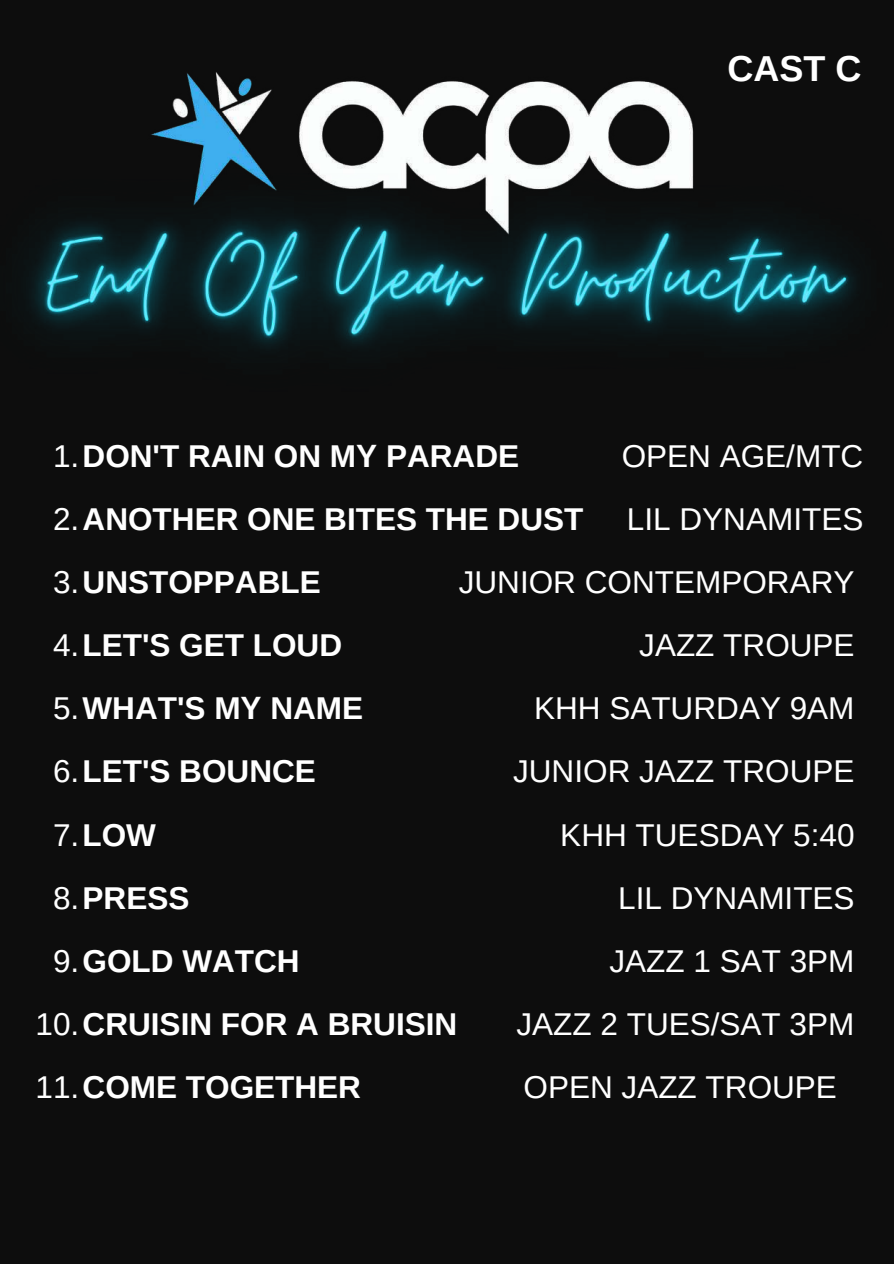
<style>
.page{position:relative;width:894px;height:1264px;background:#fff}
.page>*{position:absolute;margin:0;border:0;box-sizing:border-box;transform-origin:0 0}
.t1{font:700 36px "Arimo";color:#fff}
.t2{font:700 31.5px "Arimo";color:#fff}
.t3{font:31.5px "Arimo";color:#fff}
.s1{font-weight:400}
</style>
<div class="page">
<div style="left:0;top:0;width:893px;height:1263px;background:#0d0d0d"></div>
<img style="left:29px;top:81px;width:827px;height:268px">
<p class="t1" style="left:727px;top:48px;width:135px">CAST C</p>
<p class="t2" style="left:53px;top:438px;width:467px"><span class="s1">1.</span>DON'T RAIN ON MY PARADE</p>
<p class="t2" style="left:53px;top:501px;width:531px"><span class="s1">2.</span>ANOTHER ONE BITES THE DUST</p>
<p class="t3" style="left:621px;top:438px;width:243px">OPEN AGE/MTC</p>
<p class="t3" style="left:626px;top:501px;width:238px">LIL DYNAMITES</p>
<p class="t2" style="left:53px;top:564px;width:269px"><span class="s1">3.</span>UNSTOPPABLE</p>
<p class="t3" style="left:458px;top:564px;width:397px">JUNIOR CONTEMPORARY</p>
<p class="t2" style="left:53px;top:627px;width:290px"><span class="s1">4.</span>LET'S GET LOUD</p>
<p class="t3" style="left:639px;top:627px;width:217px">JAZZ TROUPE</p>
<p class="t2" style="left:53px;top:690px;width:311px"><span class="s1">5.</span>WHAT'S MY NAME</p>
<p class="t3" style="left:534px;top:690px;width:322px">KHH SATURDAY 9AM</p>
<p class="t2" style="left:53px;top:754px;width:264px"><span class="s1">6.</span>LET'S BOUNCE</p>
<p class="t3" style="left:513px;top:754px;width:343px">JUNIOR JAZZ TROUPE</p>
<p class="t2" style="left:53px;top:817px;width:104px"><span class="s1">7.</span>LOW</p>
<p class="t3" style="left:560px;top:817px;width:296px">KHH TUESDAY 5:40</p>
<p class="t2" style="left:53px;top:880px;width:138px"><span class="s1">8.</span>PRESS</p>
<p class="t3" style="left:618px;top:880px;width:238px">LIL DYNAMITES</p>
<p class="t2" style="left:53px;top:943px;width:248px"><span class="s1">9.</span>GOLD WATCH</p>
<p class="t2" style="left:36px;top:1006px;width:423px"><span class="s1">10.</span>CRUISIN FOR A BRUISIN</p>
<p class="t2" style="left:36px;top:1069px;width:327px"><span class="s1">11.</span>COME TOGETHER</p>
<p class="t3" style="left:609px;top:943px;width:246px">JAZZ 1 SAT 3PM</p>
<p class="t3" style="left:516px;top:1006px;width:339px">JAZZ 2 TUES/SAT 3PM</p>
<p class="t3" style="left:523px;top:1069px;width:315px">OPEN JAZZ TROUPE</p>
</div>
